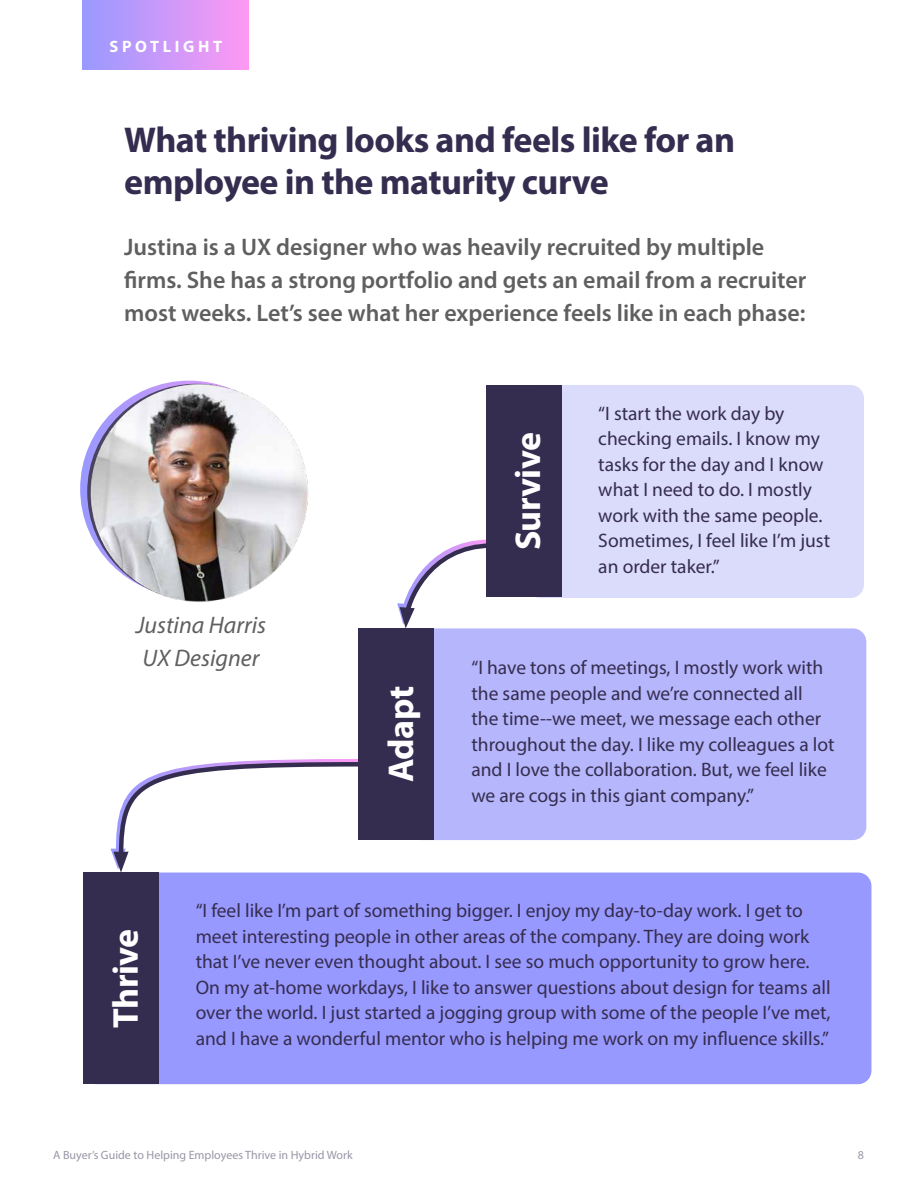
<style>
.page{position:relative;width:918px;height:1188px;background:#fff}
.page>*{position:absolute;margin:0;border:0;box-sizing:border-box;transform-origin:0 0}
.t1{font:700 36px/42px "Myriad Pro";letter-spacing:-.015em;color:#352d4f}
.t2{font:700 36px "Myriad Pro";letter-spacing:-.015em;color:#fff}
.t3{font:600 24px/33px "Myriad Pro";color:#5f5f5f}
.t4{font:italic 24px/33px "Myriad Pro";color:#5f5f5f}
.t5{font:19.5px/25.5px "Myriad Pro";color:#352d4f}
.t6{font:700 16.5px "Myriad Pro";letter-spacing:.22em;color:#fff}
.t7{font:12px "Myriad Pro";color:#9a95a7}
</style>
<div class="page">
<div style="left:82px;top:0;width:167px;height:69px;background:linear-gradient(to right,#9899ff,#fe99f3)"></div>
<div style="left:408px;top:628px;width:458px;height:212px;background:#b5b6fb;border-radius:14px"></div>
<div style="left:83px;top:873px;width:788px;height:211px;background:#9899ff;border-radius:13px"></div>
<div style="left:527px;top:385px;width:337px;height:213px;background:#dbdbfc;border-radius:14px"></div>
<svg style="left:110px;top:759px;width:260px;height:114px"></svg>
<svg style="left:397px;top:539px;width:89px;height:89px"></svg>
<div style="left:83px;top:873px;width:76px;height:211px;background:#352d4f"></div>
<div style="left:358px;top:628px;width:76px;height:212px;background:#352d4f"></div>
<div style="left:486px;top:386px;width:75px;height:211px;background:#352d4f"></div>
<svg style="left:80px;top:444px;width:10px;height:89px"></svg>
<img style="left:90px;top:380px;width:218px;height:222px">
<p class="t6" style="left:110px;top:36px;width:114px">SPOTLIGHT</p>
<h1 class="t1" style="left:124px;top:117px;width:612px">What thriving looks and feels like for an employee in the maturity curve</h1>
<p class="t3" style="left:124px;top:229px;width:684px">Justina is a UX designer who was heavily recruited by multiple firms. She has a strong portfolio and gets an email from a recruiter most weeks. Let’s see what her experience feels like in each phase:</p>
<p class="t4" style="left:136px;top:608px;width:132px">Justina Harris<br>UX Designer</p>
<h1 class="t2" style="left:377px;top:782px;width:98px;rotate:-90deg">Adapt</h1>
<h1 class="t2" style="left:505px;top:550px;width:120px;rotate:-90deg">Survive</h1>
<p class="t5" style="left:598px;top:400px;width:233px">“I start the work day by checking emails. I know my tasks for the day and I know what I need to do. I mostly work with the same people.<br>Sometimes, I feel like I’m just an order taker.”</p>
<p class="t5" style="left:471px;top:654px;width:365px">“I have tons of meetings, I mostly work with the same people and we’re connected all the time--we meet, we message each other throughout the day. I like my colleagues a lot and I love the collaboration. But, we feel like we are cogs in this giant company.”</p>
<h1 class="t2" style="left:102px;top:1028px;width:100px;rotate:-90deg">Thrive</h1>
<p class="t5" style="left:196px;top:898px;width:636px">“I feel like I’m part of something bigger. I enjoy my day-to-day work. I get to meet interesting people in other areas of the company. They are doing work that I’ve never even thought about. I see so much opportunity to grow here.<br>On my at-home workdays, I like to answer questions about design for teams all over the world. I just started a jogging group with some of the people I’ve met, and I have a wonderful mentor who is helping me work on my influence skills.”</p>
<p class="t7" style="left:53px;top:1148px;width:301px">A Buyer’s Guide to Helping Employees Thrive in Hybrid Work</p>
<p class="t7" style="left:858px;top:1148px;width:8px">8</p>
</div>
